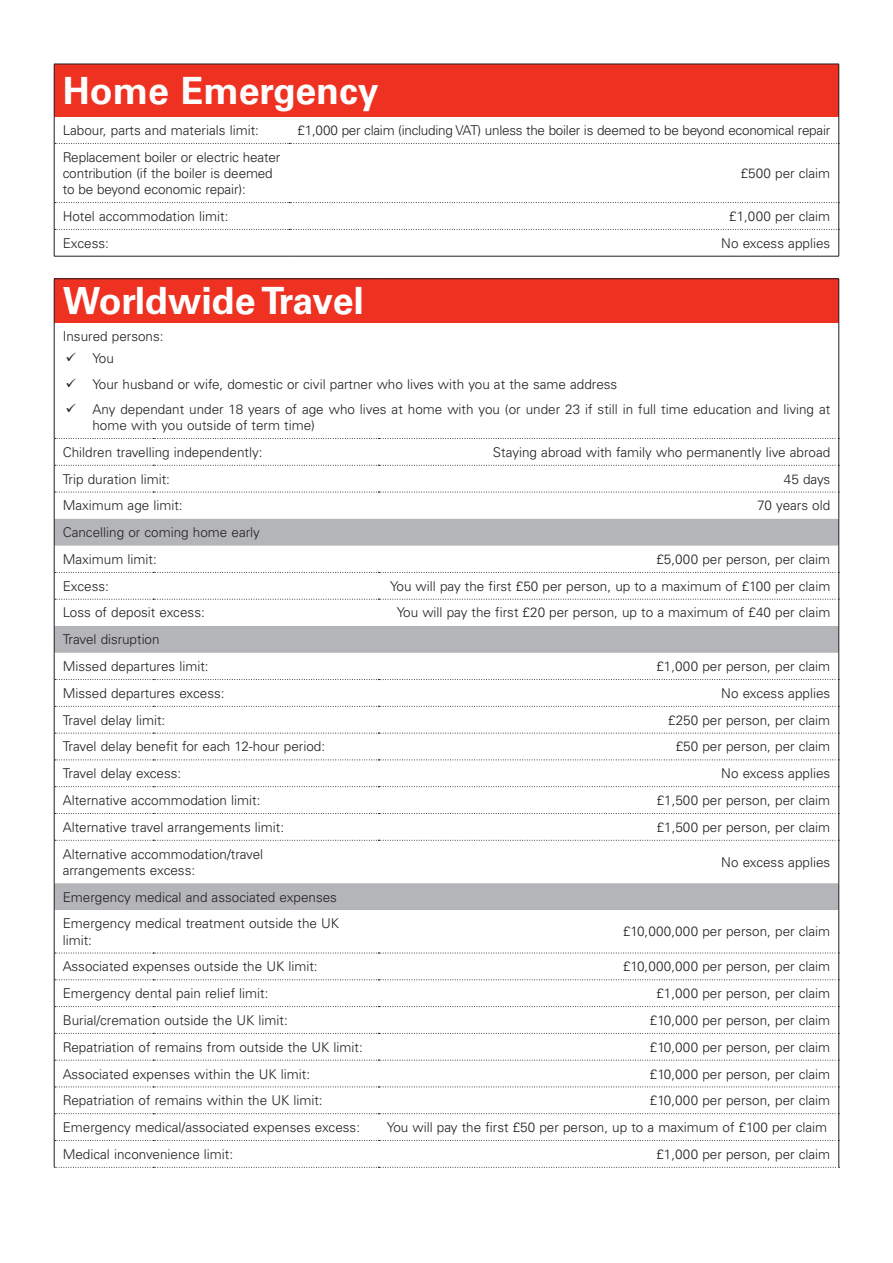
<style>
.page{position:relative;width:893px;height:1263px;background:#fff}
.page>*{position:absolute;margin:0;border:0;box-sizing:border-box;transform-origin:0 0}
.t1{font:700 37.5px "Univers LT Std";color:#fff}
.t2{font:300 13.5px/16.2px "Univers LT Std";color:#231f20}
.t3{font:300 13.5px "Univers LT Std";letter-spacing:-.02em;color:#231f20}
</style>
<div class="page">
<div style="left:54px;top:64px;width:785px;height:53px;background:#ef3122"></div>
<hr style="left:54px;top:64px;width:235px;height:1px;background:#231f20">
<hr style="left:54px;top:64px;width:1px;height:53px;background:#231f20">
<hr style="left:289px;top:64px;width:550px;height:1px;background:#231f20">
<hr style="left:838px;top:64px;width:1px;height:53px;background:#231f20">
<svg style="left:54px;top:117px;width:785px;height:27px"></svg>
<hr style="left:54px;top:143px;width:1px;height:60px;background:#231f20">
<hr style="left:838px;top:143px;width:1px;height:60px;background:#231f20">
<svg style="left:54px;top:202px;width:785px;height:54px"></svg>
<hr style="left:54px;top:256px;width:235px;height:1px;background:#231f20">
<hr style="left:289px;top:256px;width:550px;height:1px;background:#231f20">
<div style="left:54px;top:279px;width:785px;height:44px;background:#ef3122"></div>
<div style="left:55px;top:883px;width:783px;height:27px;background:#b4b5b8"></div>
<hr style="left:54px;top:278px;width:99px;height:1px;background:#231f20">
<hr style="left:54px;top:279px;width:1px;height:44px;background:#231f20">
<hr style="left:153px;top:278px;width:225px;height:1px;background:#231f20">
<hr style="left:378px;top:278px;width:461px;height:1px;background:#231f20">
<hr style="left:838px;top:279px;width:1px;height:44px;background:#231f20">
<hr style="left:54px;top:323px;width:1px;height:115px;background:#231f20">
<hr style="left:838px;top:323px;width:1px;height:115px;background:#231f20">
<svg style="left:54px;top:438px;width:785px;height:403px"></svg>
<hr style="left:54px;top:840px;width:1px;height:43px;background:#231f20">
<hr style="left:838px;top:840px;width:1px;height:43px;background:#231f20">
<svg style="left:54px;top:883px;width:1px;height:27px"></svg>
<svg style="left:838px;top:883px;width:1px;height:27px"></svg>
<hr style="left:54px;top:910px;width:1px;height:43px;background:#231f20">
<hr style="left:838px;top:910px;width:1px;height:43px;background:#231f20">
<svg style="left:54px;top:953px;width:786px;height:215px"></svg>
<h1 class="t1" style="left:63px;top:68px;width:318px">Home Emergency</h1>
<p class="t2" style="left:63px;top:122px;width:198px">Labour, parts and materials limit:</p>
<p class="t3" style="left:298px;top:122px;width:534px">£1,000 per claim (including VAT) unless the boiler is deemed to be beyond economical repair</p>
<p class="t2" style="left:63px;top:149px;width:219px">Replacement boiler or electric heater contribution (if the boiler is deemed to be beyond economic repair):</p>
<p class="t2" style="left:741px;top:165px;width:91px">£500 per claim</p>
<p class="t2" style="left:63px;top:208px;width:167px">Hotel accommodation limit:</p>
<p class="t2" style="left:729px;top:208px;width:103px">£1,000 per claim</p>
<p class="t2" style="left:63px;top:235px;width:48px">Excess:</p>
<p class="t2" style="left:721px;top:235px;width:110px">No excess applies</p>
<h1 class="t1" style="left:63px;top:279px;width:303px">Worldwide Travel</h1>
<p class="t2" style="left:63px;top:328px;width:102px">Insured persons:</p>
<p class="t2" style="left:65px;top:350px;width:50px">✓ You</p>
<p class="t2" style="left:65px;top:376px;width:553px">✓ Your husband or wife, domestic or civil partner who lives with you at the same address</p>
<p class="t2" style="left:92px;top:401px;width:739px;text-indent:-27px">✓ Any dependant under 18 years of age who lives at home with you (or under 23 if still in full time education and living at home with you outside of term time)</p>
<p class="t2" style="left:63px;top:444px;width:201px">Children travelling independently:</p>
<p class="t2" style="left:493px;top:444px;width:339px">Staying abroad with family who permanently live abroad</p>
<p class="t2" style="left:63px;top:471px;width:109px">Trip duration limit:</p>
<p class="t2" style="left:784px;top:471px;width:48px">45 days</p>
<p class="t2" style="left:63px;top:497px;width:122px">Maximum age limit:</p>
<p class="t2" style="left:757px;top:497px;width:75px">70 years old</p>
<p class="t2" style="left:63px;top:519px;width:199px;line-height:26.8px">Cancelling or coming home early<br>Maximum limit:</p>
<p class="t2" style="left:656px;top:551px;width:175px">£5,000 per person, per claim</p>
<p class="t2" style="left:63px;top:578px;width:48px">Excess:</p>
<p class="t2" style="left:390px;top:578px;width:442px">You will pay the first £50 per person, up to a maximum of £100 per claim</p>
<p class="t2" style="left:63px;top:605px;width:144px">Loss of deposit excess:</p>
<p class="t2" style="left:397px;top:605px;width:435px">You will pay the first £20 per person, up to a maximum of £40 per claim</p>
<p class="t2" style="left:63px;top:626px;width:147px;line-height:26.8px">Travel disruption<br>Missed departures limit:</p>
<p class="t2" style="left:656px;top:658px;width:175px">£1,000 per person, per claim</p>
<p class="t2" style="left:63px;top:685px;width:163px">Missed departures excess:</p>
<p class="t2" style="left:721px;top:685px;width:110px">No excess applies</p>
<p class="t2" style="left:63px;top:712px;width:104px">Travel delay limit:</p>
<p class="t2" style="left:668px;top:712px;width:164px">£250 per person, per claim</p>
<p class="t2" style="left:63px;top:738px;width:264px">Travel delay benefit for each 12-hour period:</p>
<p class="t2" style="left:676px;top:738px;width:156px">£50 per person, per claim</p>
<p class="t2" style="left:63px;top:765px;width:120px">Travel delay excess:</p>
<p class="t2" style="left:721px;top:765px;width:110px">No excess applies</p>
<p class="t2" style="left:63px;top:792px;width:199px">Alternative accommodation limit:</p>
<p class="t2" style="left:657px;top:792px;width:175px">£1,500 per person, per claim</p>
<p class="t2" style="left:63px;top:819px;width:223px">Alternative travel arrangements limit:</p>
<p class="t2" style="left:657px;top:819px;width:175px">£1,500 per person, per claim</p>
<p class="t2" style="left:63px;top:846px;width:202px">Alternative accommodation/travel arrangements excess:</p>
<p class="t2" style="left:721px;top:854px;width:110px">No excess applies</p>
<p class="t2" style="left:63px;top:883px;width:278px;line-height:26.8px">Emergency medical and associated expenses<br>Emergency medical treatment outside the UK</p>
<p class="t2" style="left:63px;top:932px;width:31px">limit:</p>
<p class="t2" style="left:623px;top:923px;width:209px">£10,000,000 per person, per claim</p>
<p class="t2" style="left:63px;top:958px;width:256px">Associated expenses outside the UK limit:</p>
<p class="t2" style="left:623px;top:958px;width:209px">£10,000,000 per person, per claim</p>
<p class="t2" style="left:63px;top:985px;width:207px">Emergency dental pain relief limit:</p>
<p class="t2" style="left:656px;top:985px;width:175px">£1,000 per person, per claim</p>
<p class="t2" style="left:63px;top:1012px;width:227px">Burial/cremation outside the UK limit:</p>
<p class="t2" style="left:650px;top:1012px;width:182px">£10,000 per person, per claim</p>
<p class="t2" style="left:63px;top:1039px;width:302px">Repatriation of remains from outside the UK limit:</p>
<p class="t2" style="left:650px;top:1039px;width:182px">£10,000 per person, per claim</p>
<p class="t2" style="left:63px;top:1065px;width:249px">Associated expenses within the UK limit:</p>
<p class="t2" style="left:650px;top:1065px;width:182px">£10,000 per person, per claim</p>
<p class="t2" style="left:63px;top:1092px;width:262px">Repatriation of remains within the UK limit:</p>
<p class="t2" style="left:650px;top:1092px;width:182px">£10,000 per person, per claim</p>
<p class="t2" style="left:63px;top:1119px;width:299px">Emergency medical/associated expenses excess:</p>
<p class="t2" style="left:387px;top:1119px;width:442px">You will pay the first £50 per person, up to a maximum of £100 per claim</p>
<p class="t2" style="left:63px;top:1146px;width:172px">Medical inconvenience limit:</p>
<p class="t2" style="left:656px;top:1146px;width:175px">£1,000 per person, per claim</p>
</div>
